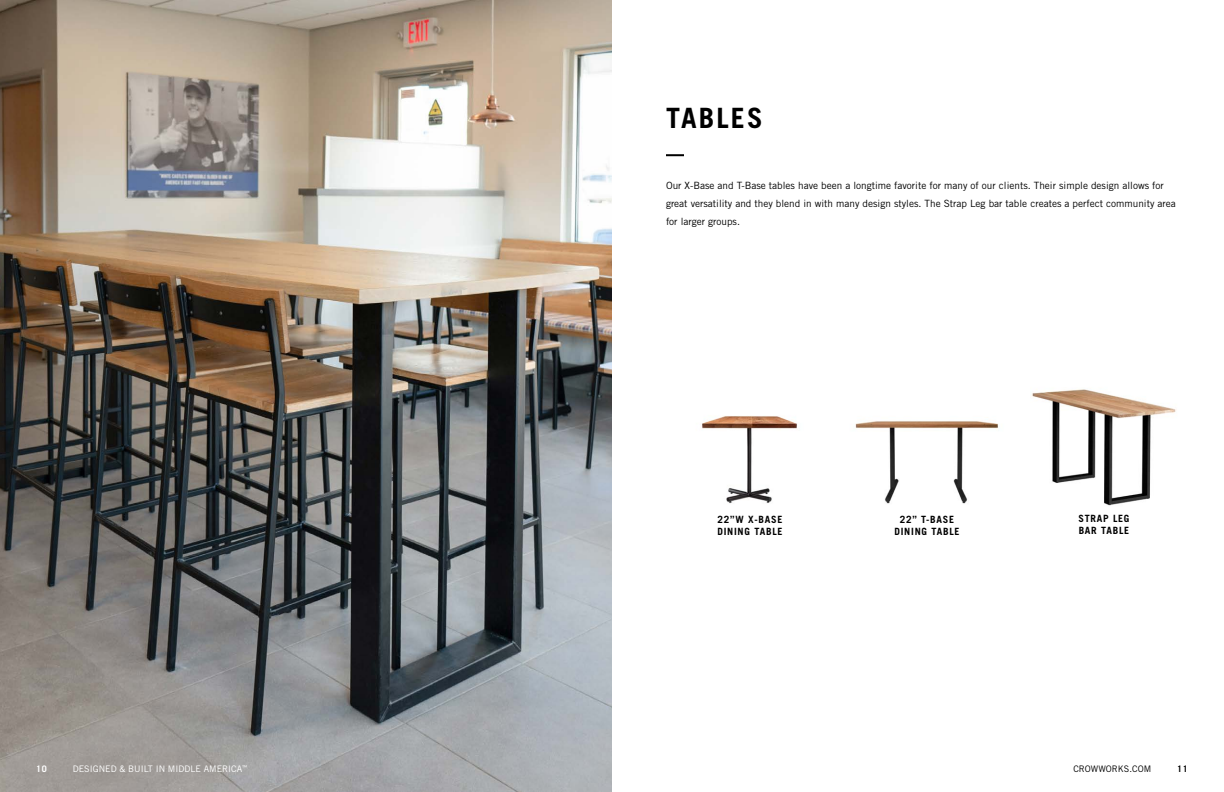
<style>
.page{position:relative;width:1224px;height:792px;background:#fff}
.page>*{position:absolute;margin:0;border:0;box-sizing:border-box;transform-origin:0 0}
.t1{font:700 28px "Trade Gothic LT Std";letter-spacing:.075em;color:#000}
.t2{font:10px/18px "Trade Gothic LT Std";color:#000}
.t3{font:700 10px/12px "Trade Gothic LT Std";letter-spacing:.075em;color:#000}
.t4{font:9px "Trade Gothic LT Std";color:#fff}
.t5{font:9px "Trade Gothic LT Std";color:#000}
.t6{font:700 9px "Trade Gothic LT Std";color:#fff}
.t7{font:700 9px "Trade Gothic LT Std";color:#000}
.t8{font:5.2px "Trade Gothic LT Std";color:#fff}
</style>
<div class="page">
<img style="left:855px;top:421px;width:144px;height:83px">
<img style="left:0;top:0;width:612px;height:792px">
<svg style="left:666px;top:154px;width:18px;height:2px"></svg>
<img style="left:702px;top:416px;width:95px;height:87px">
<img style="left:1032px;top:389px;width:144px;height:117px">
<h1 class="t1" style="left:666px;top:101px;width:98px">TABLES</h1>
<p class="t2" style="left:666px;top:177px;width:511px">Our X-Base and T-Base tables have been a longtime favorite for many of our clients. Their simple design allows for great versatility and they blend in with many design styles. The Strap Leg bar table creates a perfect community area for larger groups.</p>
<p class="t3" style="left:717px;top:513px;width:67px">22”W X-BASE<br>DINING TABLE</p>
<p class="t3" style="left:1078px;top:513px;width:53px">STRAP LEG<br>BAR TABLE</p>
<p class="t3" style="left:894px;top:513px;width:67px;text-align:center">22” T-BASE<br>DINING TABLE</p>
<p class="t8" style="left:242px;top:764px;width:7px">™</p>
<p class="t6" style="left:36px;top:764px;width:12px">10</p>
<p class="t4" style="left:73px;top:764px;width:171px">DESIGNED &amp; BUILT IN MIDDLE AMERICA</p>
<p class="t5" style="left:1073px;top:764px;width:79px">CROWWORKS.COM</p>
<p class="t7" style="left:1177px;top:764px;width:12px">11</p>
</div>
